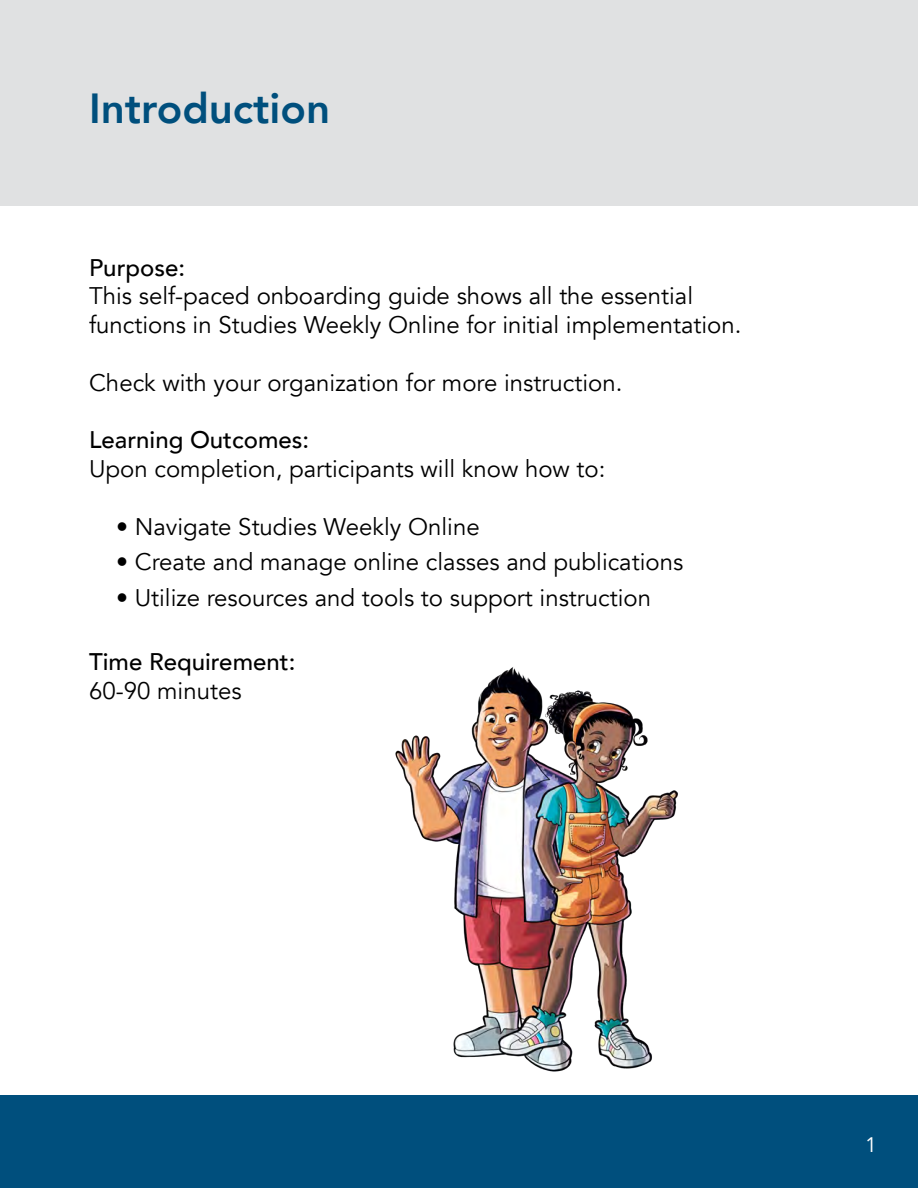
<style>
.page{position:relative;width:918px;height:1188px;background:#fff}
.page>*{position:absolute;margin:0;border:0;box-sizing:border-box;transform-origin:0 0}
.t1{font:800 42px "Avenir";color:#004f7d}
.t2{font:24px/28.8px "Avenir";color:#000}
.t3{font:500 24px "Avenir";color:#000}
.t4{font:21px "Avenir";color:#fff}
</style>
<div class="page">
<div style="left:0;top:1095px;width:918px;height:93px;background:#004f7d"></div>
<div style="left:0;top:0;width:918px;height:205px;background:#e0e1e2"></div>
<img style="left:395px;top:667px;width:283px;height:405px">
<h1 class="t1" style="left:89px;top:76px;width:243px">Introduction</h1>
<p class="t3" style="left:89px;top:247px;width:98px">Purpose:</p>
<p class="t2" style="left:89px;top:282px;width:654px">This self-paced onboarding guide shows all the essential functions in Studies Weekly Online for initial implementation.</p>
<p class="t2" style="left:89px;top:369px;width:535px">Check with your organization for more instruction.</p>
<p class="t3" style="left:89px;top:419px;width:222px">Learning Outcomes:</p>
<p class="t2" style="left:89px;top:455px;width:518px">Upon completion, participants will know how to:</p>
<p class="t2" style="left:116px;top:513px;width:365px">• Navigate Studies Weekly Online</p>
<p class="t2" style="left:116px;top:548px;width:569px">• Create and manage online classes and publications</p>
<p class="t2" style="left:116px;top:584px;width:536px">• Utilize resources and tools to support instruction</p>
<p class="t3" style="left:89px;top:641px;width:208px">Time Requirement:</p>
<p class="t2" style="left:89px;top:677px;width:154px">60-90 minutes</p>
<p class="t4" style="left:865px;top:1132px;width:13px">1</p>
</div>
